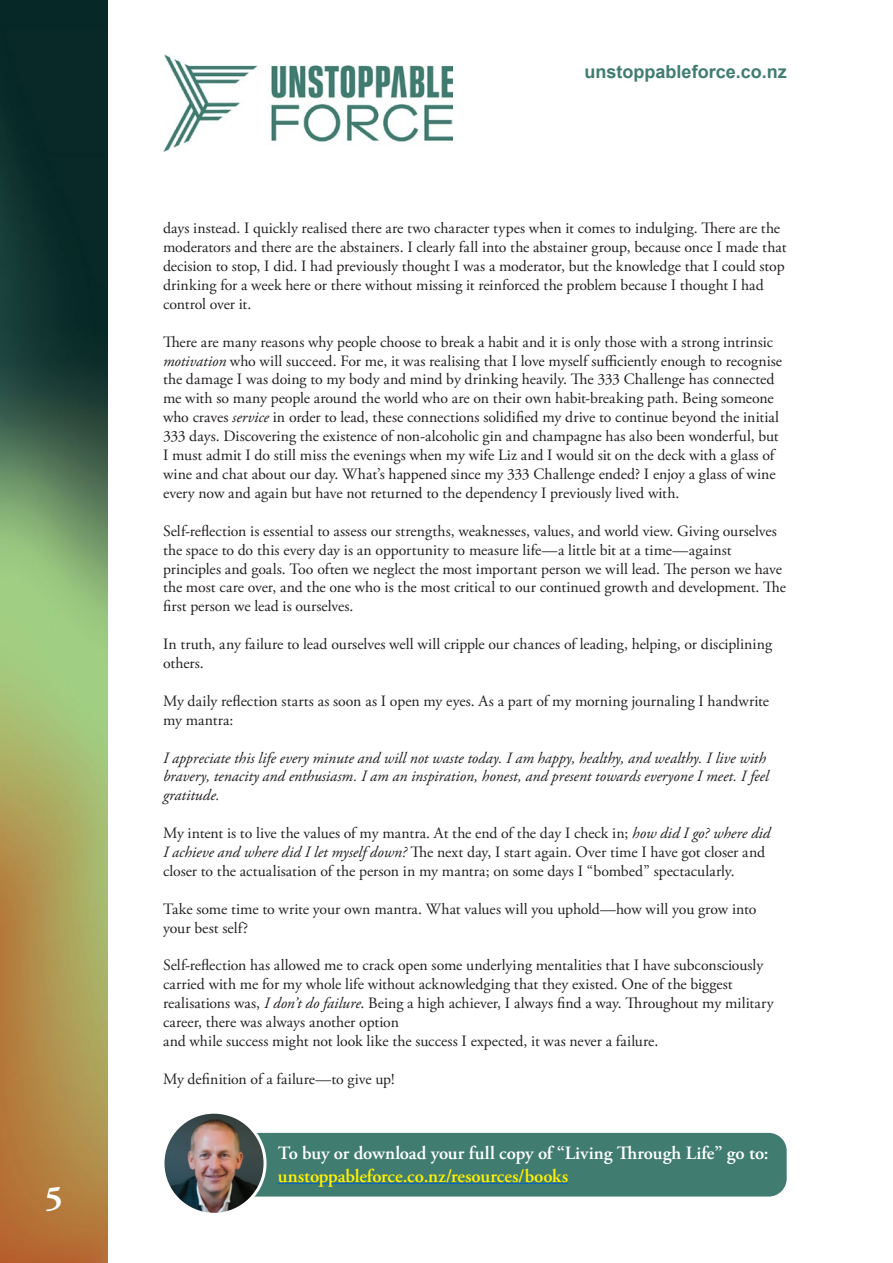
<style>
.page{position:relative;width:893px;height:1263px;background:#fff}
.page>*{position:absolute;margin:0;border:0;box-sizing:border-box;transform-origin:0 0}
.t1{font:700 33.75px "Adobe Garamond Pro";color:#fff}
.t2{font:600 18.75px "Adobe Garamond Pro";letter-spacing:-.005em;color:#fff}
.t3{font:600 18.75px "Adobe Garamond Pro";letter-spacing:-.005em;color:#fff101}
.t4{font:700 18px "Arial";color:#407c70}
.t5{font:15.75px/18.9px "Adobe Garamond Pro";color:#231f20}
.t6{font:italic 15.75px/18.9px "Adobe Garamond Pro";color:#231f20}
.s1{font-style:italic}
</style>
<div class="page">
<div style="left:193px;top:1133px;width:594px;height:63px;background:#407c70;border-radius:18px"></div>
<img style="left:0;top:0;width:108px;height:1263px">
<hr style="left:278px;top:1183px;width:290px;height:1px;background:#0563c1">
<img style="left:163px;top:54px;width:289px;height:98px">
<img style="left:163px;top:1112px;width:102px;height:102px;border-radius:51px">
<div style="left:161px;top:1111px;width:106px;height:105px;border:3px solid #fff;border-radius:50%"></div>
<h1 class="t1" style="left:45px;top:1179px;width:19px">5</h1>
<p class="t4" style="left:585px;top:59px;width:204px">unstoppableforce.co.nz</p>
<p class="t5" style="left:163px;top:219px;width:625px">days instead. I quickly realised there are two character types when it comes to indulging. There are the moderators and there are the abstainers. I clearly fall into the abstainer group, because once I made that decision to stop, I did. I had previously thought I was a moderator, but the knowledge that I could stop drinking for a week here or there without missing it reinforced the problem because I thought I had control over it.</p>
<p class="t5" style="left:163px;top:333px;width:621px">There are many reasons why people choose to break a habit and it is only those with a strong intrinsic <span class="s1">motivation</span> who will succeed. For me, it was realising that I love myself sufficiently enough to recognise the damage I was doing to my body and mind by drinking heavily. The 333 Challenge has connected me with so many people around the world who are on their own habit-breaking path. Being someone who craves <span class="s1">service</span> in order to lead, these connections solidified my drive to continue beyond the initial 333 days. Discovering the existence of non-alcoholic gin and champagne has also been wonderful, but I must admit I do still miss the evenings when my wife Liz and I would sit on the deck with a glass of wine and chat about our day. What’s happened since my 333 Challenge ended? I enjoy a glass of wine every now and again but have not returned to the dependency I previously lived with.</p>
<p class="t5" style="left:163px;top:522px;width:625px">Self-reflection is essential to assess our strengths, weaknesses, values, and world view. Giving ourselves the space to do this every day is an opportunity to measure life—a little bit at a time—against principles and goals. Too often we neglect the most important person we will lead. The person we have the most care over, and the one who is the most critical to our continued growth and development. The first person we lead is ourselves.</p>
<p class="t5" style="left:163px;top:635px;width:611px">In truth, any failure to lead ourselves well will cripple our chances of leading, helping, or disciplining others.</p>
<p class="t5" style="left:163px;top:692px;width:607px">My daily reflection starts as soon as I open my eyes. As a part of my morning journaling I handwrite my mantra:</p>
<p class="t6" style="left:163px;top:748px;width:607px">I appreciate this life every minute and will not waste today. I am happy, healthy, and wealthy. I live with bravery, tenacity and enthusiasm. I am an inspiration, honest, and present towards everyone I meet. I feel gratitude.</p>
<p class="t5" style="left:163px;top:824px;width:609px">My intent is to live the values of my mantra. At the end of the day I check in; <span class="s1">how did I go? where did<br>I achieve and where did I let myself down?</span> The next day, I start again. Over time I have got closer and closer to the actualisation of the person in my mantra; on some days I “bombed” spectacularly.</p>
<p class="t5" style="left:163px;top:900px;width:595px">Take some time to write your own mantra. What values will you uphold—how will you grow into your best self?</p>
<p class="t5" style="left:163px;top:956px;width:612px">Self-reflection has allowed me to crack open some underlying mentalities that I have subconsciously carried with me for my whole life without acknowledging that they existed. One of the biggest realisations was, <span class="s1">I don’t do failure</span>. Being a high achiever, I always find a way. Throughout my military career, there was always another option<br>and while success might not look like the success I expected, it was never a failure.</p>
<p class="t5" style="left:163px;top:1070px;width:233px">My definition of a failure—to give up!</p>
<p class="t2" style="left:278px;top:1142px;width:492px">To buy or download your full copy of “Living Through Life” go to:</p>
<p class="t3" style="left:278px;top:1165px;width:292px">unstoppableforce.co.nz/resources/books</p>
</div>
